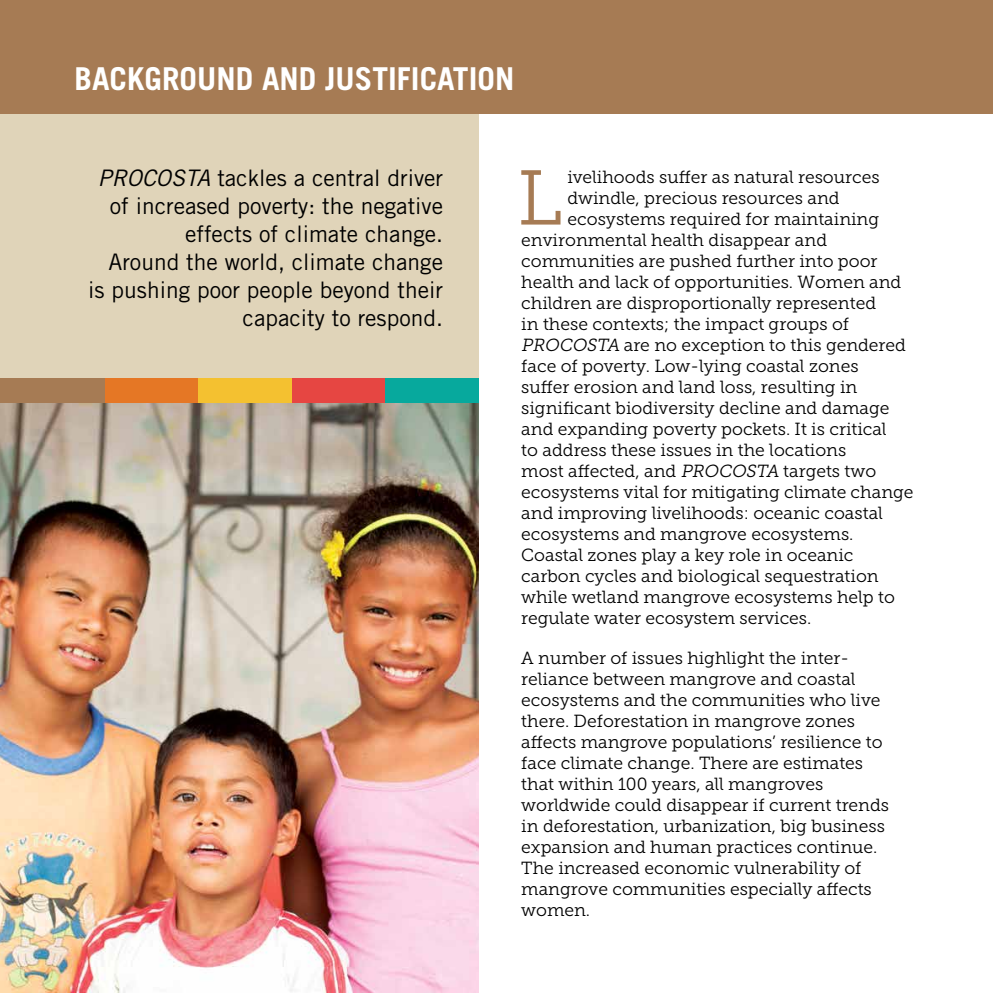
<style>
.page{position:relative;width:993px;height:993px;background:#fff}
.page>*{position:absolute;margin:0;border:0;box-sizing:border-box;transform-origin:0 0}
.t1{font:77.17px "Museo Slab 300";color:#a67b54}
.t2{font:700 31.5px "Trade Gothic LT Std";color:#fff}
.t3{font:22.75px/28px "Trade Gothic LT Std";color:#000;text-align:right}
.t4{font:17.5px/21px "Museo Slab 300";color:#000}
.s1{font-style:italic}
</style>
<div class="page">
<div style="left:0;top:113px;width:478px;height:289px;background:#e0d4b9"></div>
<img style="left:0;top:402px;width:478px;height:590px">
<div style="left:0;top:0;width:992px;height:113px;background:#a67b54"></div>
<div style="left:0;top:378px;width:105px;height:24px;background:#a67b54"></div>
<div style="left:105px;top:378px;width:93px;height:24px;background:#e57725"></div>
<div style="left:291px;top:378px;width:94px;height:24px;background:#e64642"></div>
<div style="left:198px;top:378px;width:93px;height:24px;background:#f4c130"></div>
<div style="left:385px;top:378px;width:93px;height:24px;background:#07a99d"></div>
<h2 class="t2" style="left:74px;top:60px;width:441px">BACKGROUND AND JUSTIFICATION</h2>
<h3 class="t3" style="left:88px;top:163px;width:356px"><span class="s1">PROCOSTA</span> tackles a central driver of increased poverty: the negative effects of climate change.<br>Around the world, climate change is pushing poor people beyond their capacity to respond.</h3>
<h1 class="t1" style="left:517px;top:156px;width:47px">L</h1>
<p class="t4" style="left:567px;top:166px;width:313px">ivelihoods suffer as natural resources</p>
<p class="t4" style="left:567px;top:187px;width:273px">dwindle, precious resources and</p>
<p class="t4" style="left:567px;top:208px;width:313px">ecosystems required for maintaining</p>
<p class="t4" style="left:521px;top:229px;width:307px">environmental health disappear and</p>
<p class="t4" style="left:521px;top:250px;width:357px">communities are pushed further into poor</p>
<p class="t4" style="left:521px;top:271px;width:381px">health and lack of opportunities. Women and</p>
<p class="t4" style="left:521px;top:292px;width:356px">children are disproportionally represented</p>
<p class="t4" style="left:521px;top:313px;width:329px">in these contexts; the impact groups of</p>
<p class="t4" style="left:521px;top:334px;width:386px"><span class="s1">PROCOSTA</span> are no exception to this gendered</p>
<p class="t4" style="left:521px;top:355px;width:339px">face of poverty. Low-lying coastal zones</p>
<p class="t4" style="left:521px;top:376px;width:337px">suffer erosion and land loss, resulting in</p>
<p class="t4" style="left:521px;top:397px;width:369px">significant biodiversity decline and damage</p>
<p class="t4" style="left:521px;top:418px;width:367px">and expanding poverty pockets. It is critical</p>
<p class="t4" style="left:521px;top:439px;width:326px">to address these issues in the locations</p>
<p class="t4" style="left:521px;top:460px;width:356px">most affected, and <span class="s1">PROCOSTA</span> targets two</p>
<p class="t4" style="left:521px;top:481px;width:393px">ecosystems vital for mitigating climate change</p>
<p class="t4" style="left:521px;top:502px;width:363px">and improving livelihoods: oceanic coastal</p>
<p class="t4" style="left:521px;top:523px;width:333px">ecosystems and mangrove ecosystems.</p>
<p class="t4" style="left:521px;top:544px;width:333px">Coastal zones play a key role in oceanic</p>
<p class="t4" style="left:521px;top:565px;width:359px">carbon cycles and biological sequestration</p>
<p class="t4" style="left:521px;top:586px;width:375px">while wetland mangrove ecosystems help to</p>
<p class="t4" style="left:521px;top:607px;width:291px">regulate water ecosystem services.</p>
<p class="t4" style="left:521px;top:647px;width:369px">A number of issues highlight the inter&shy;reliance between mangrove and coastal ecosystems and the communities who live there. Deforestation in mangrove zones affects mangrove populations’ resilience to face climate change. There are estimates that within 100 years, all mangroves worldwide could disappear if current trends in deforestation, urbanization, big business expansion and human practices continue.<br>The increased economic vulnerability of mangrove communities especially affects women.</p>
</div>
